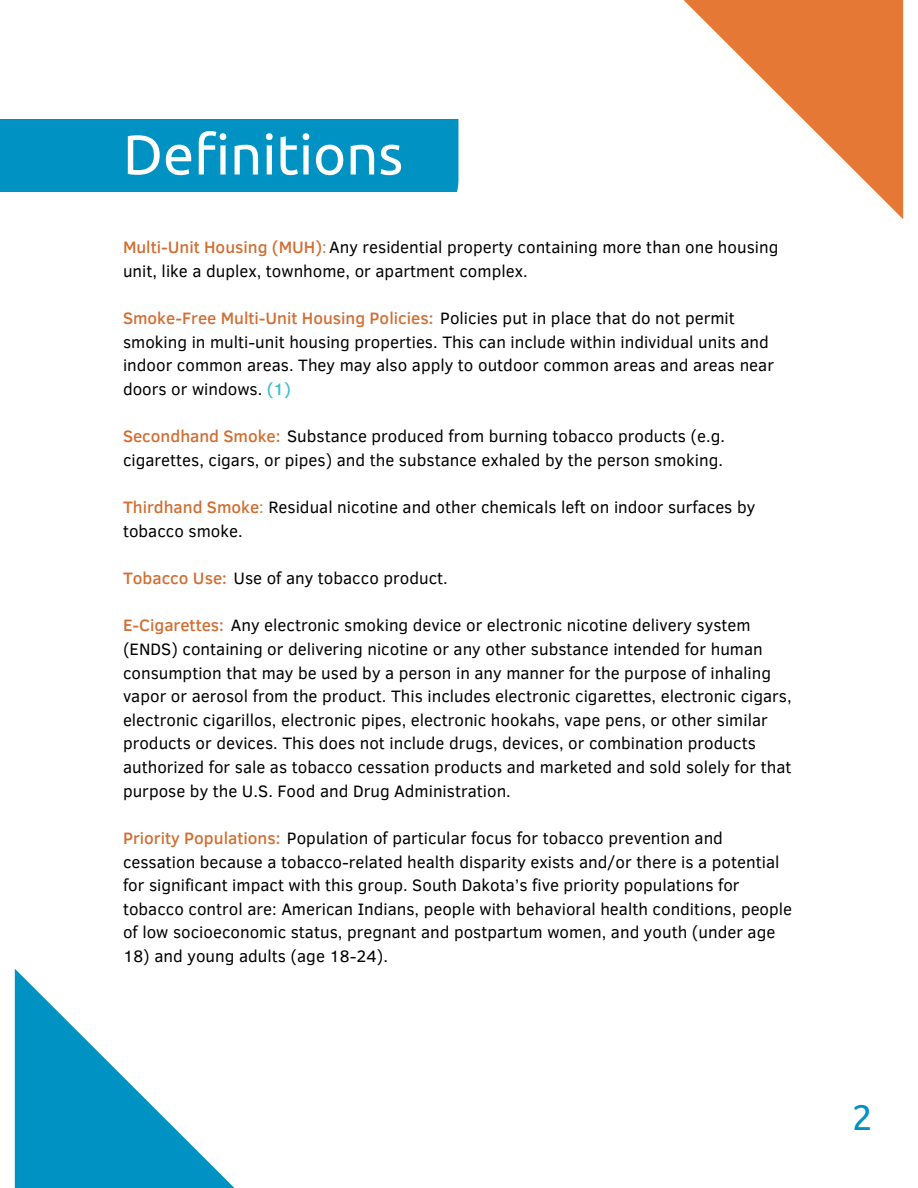
<style>
.page{position:relative;width:918px;height:1188px;background:#fff}
.page>*{position:absolute;margin:0;border:0;box-sizing:border-box;transform-origin:0 0}
.t1{font:56.1px "Ubuntu";color:#fff}
.t2{font:36.6px "Ubuntu";color:#0092c2}
.t3{font:16.95px/23.7px "Clear Sans";color:#000001}
.s1{font-weight:500;color:#d16e32}
.s2{color:#d16e32}
.s3{font-weight:500;color:#3ebdcc}
</style>
<div class="page">
<svg style="left:15px;top:969px;width:220px;height:219px;fill:#0092c2"></svg>
<svg style="left:683px;top:0;width:220px;height:219px"></svg>
<div style="left:0;top:119px;width:458px;height:72px;background:#0092c2"></div>
<p class="t1" style="left:123px;top:122px;width:282px">Definitions</p>
<p class="t3" style="left:123px;top:235px;width:657px"><span class="s1">Multi-Unit Housing (MUH)</span><span class="s2">:</span>Any residential property containing more than one housing unit, like a duplex, townhome, or apartment complex.</p>
<p class="t3" style="left:123px;top:306px;width:653px"><span class="s1">Smoke-Free Multi-Unit Housing Policies:</span> Policies put in place that do not permit smoking in multi-unit housing properties. This can include within individual units and indoor common areas. They may also apply to outdoor common areas and areas near doors or windows. <span class="s3">(1)</span></p>
<p class="t3" style="left:123px;top:424px;width:604px"><span class="s1">Secondhand Smoke:</span> Substance produced from burning tobacco products (e.g. cigarettes, cigars, or pipes) and the substance exhaled by the person smoking.</p>
<p class="t3" style="left:123px;top:495px;width:634px"><span class="s1">Thirdhand Smoke</span><span class="s2">:</span> Residual nicotine and other chemicals left on indoor surfaces by tobacco smoke.</p>
<p class="t3" style="left:123px;top:565px;width:326px"><span class="s1">Tobacco Use:</span> Use of any tobacco product.</p>
<p class="t3" style="left:123px;top:613px;width:670px"><span class="s1">E-Cigarettes:</span> Any electronic smoking device or electronic nicotine delivery system (ENDS) containing or delivering nicotine or any other substance intended for human consumption that may be used by a person in any manner for the purpose of inhaling vapor or aerosol from the product. This includes electronic cigarettes, electronic cigars, electronic cigarillos, electronic pipes, electronic hookahs, vape pens, or other similar products or devices. This does not include drugs, devices, or combination products authorized for sale as tobacco cessation products and marketed and sold solely for that purpose by the U.S. Food and Drug Administration.</p>
<p class="t3" style="left:123px;top:825px;width:671px"><span class="s1">Priority Populations:</span> Population of particular focus for tobacco prevention and cessation because a tobacco-related health disparity exists and/or there is a potential for significant impact with this group. South Dakota’s five priority populations for tobacco control are: American Indians, people with behavioral health conditions, people of low socioeconomic status, pregnant and postpartum women, and youth (under age</p>
<p class="t3" style="left:123px;top:943px;width:267px">18) and young adults (age 18-24).</p>
<p class="t2" style="left:852px;top:1095px;width:22px">2</p>
</div>
